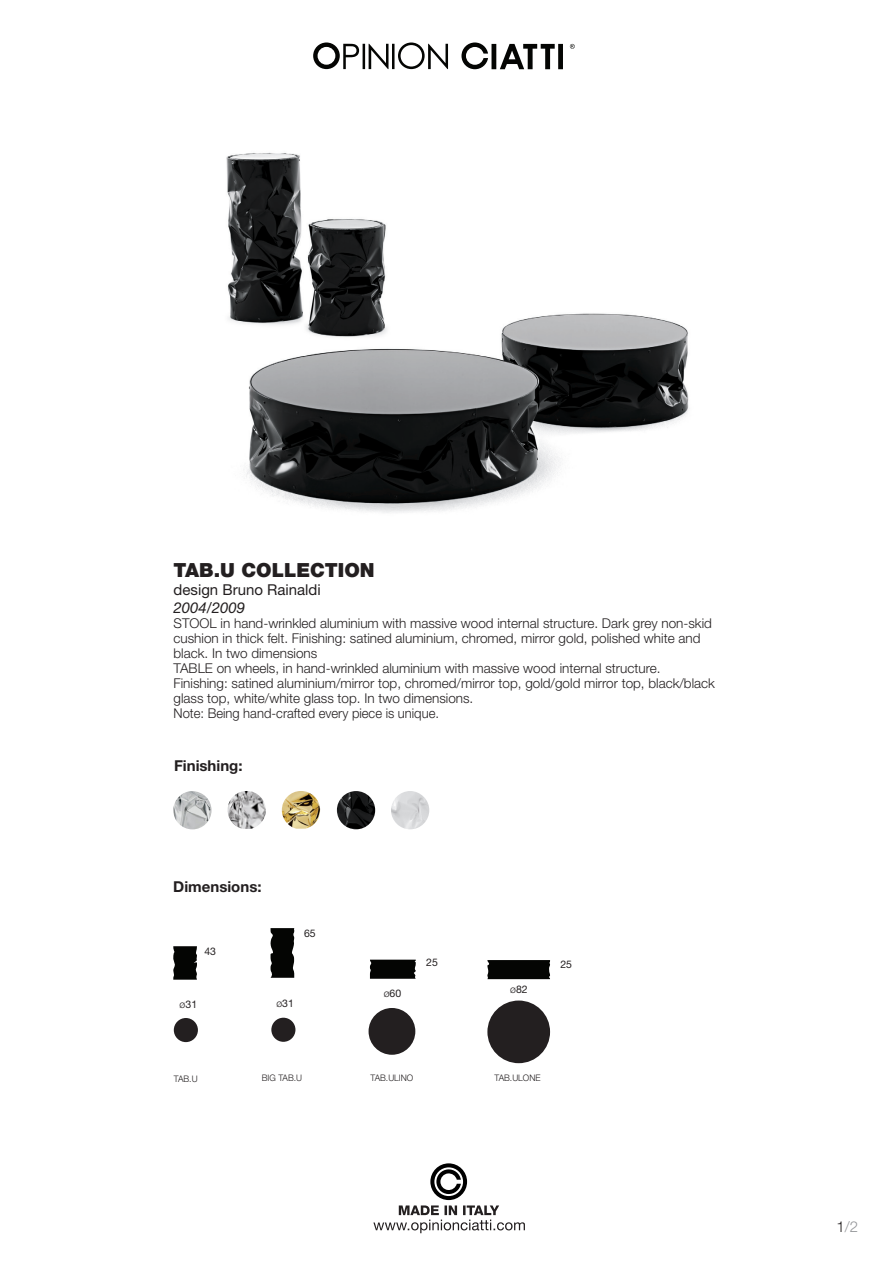
<style>
.page{position:relative;width:893px;height:1263px;background:#fff}
.page>*{position:absolute;margin:0;border:0;box-sizing:border-box;transform-origin:0 0}
.t1{font:900 19.5px "Helvetica Neue";color:#231f20}
.t2{font:700 15px "Helvetica Neue East A";color:#231f20}
.t3{font:15px "Helvetica Neue";color:#231f20}
.t4{font:italic 15px "Helvetica Neue";color:#231f20}
.t5{font:300 15px "Helvetica Neue";color:#939598}
.t6{font:300 13.5px/15px "Helvetica Neue";color:#231f20}
.t7{font:300 13.5px "Helvetica Neue";color:#231f20;scale:.96 1}
.t8{font:10.5px "Helvetica Neue";color:#231f20}
.t9{font:300 9px "Helvetica Neue";color:#231f20;scale:.96 1}
.s1{font-weight:300}
.s2{color:#231f20}
</style>
<div class="page">
<svg style="left:373px;top:1205px;width:152px;height:28px"></svg>
<svg style="left:430px;top:1163px;width:37px;height:37px"></svg>
<svg style="left:434px;top:1167px;width:29px;height:29px"></svg>
<svg style="left:436px;top:1169px;width:25px;height:25px"></svg>
<svg style="left:313px;top:42px;width:262px;height:27px"></svg>
<img style="left:226px;top:152px;width:463px;height:361px">
<img style="left:173px;top:791px;width:39px;height:38px;border-radius:19px">
<img style="left:227px;top:791px;width:39px;height:38px">
<img style="left:282px;top:791px;width:38px;height:38px">
<img style="left:391px;top:791px;width:38px;height:38px;border-radius:19px">
<img style="left:337px;top:791px;width:38px;height:38px;border-radius:19px">
<div style="left:174px;top:1018px;width:24px;height:24px;background:#231f20;border-radius:50%"></div>
<svg style="left:173px;top:946px;width:24px;height:34px"></svg>
<svg style="left:271px;top:928px;width:23px;height:50px"></svg>
<div style="left:271px;top:1018px;width:24px;height:24px;background:#231f20;border-radius:50%"></div>
<svg style="left:370px;top:960px;width:46px;height:19px"></svg>
<div style="left:369px;top:1008px;width:46px;height:47px;background:#231f20;border-radius:50%"></div>
<div style="left:487px;top:1000px;width:63px;height:63px;background:#231f20;border-radius:50%"></div>
<svg style="left:487px;top:960px;width:63px;height:19px"></svg>
<p class="t1" style="left:174px;top:558px;width:203px">TAB.U COLLECTION</p>
<p class="t3" style="left:174px;top:580px;width:149px">design Bruno Rainaldi</p>
<p class="t4" style="left:174px;top:598px;width:73px">2004/2009</p>
<p class="t6" style="left:174px;top:615px;width:540px">STOOL in hand-wrinkled aluminium with massive wood internal structure. Dark grey non-skid cushion in thick felt. Finishing: satined aluminium, chromed, mirror gold, polished white and black. In two dimensions</p>
<p class="t6" style="left:174px;top:660px;width:488px">TABLE on wheels, in hand-wrinkled aluminium with massive wood internal structure.</p>
<p class="t6" style="left:174px;top:675px;width:543px">Finishing: satined aluminium/mirror top, chromed/mirror top, gold/gold mirror top, black/black glass top, white/white glass top. In two dimensions.</p>
<p class="t7" style="left:174px;top:705px;width:278px">Note: Being hand-crafted every piece is unique.</p>
<p class="t2" style="left:174px;top:756px;width:70px">Finishing:</p>
<p class="t2" style="left:173px;top:877px;width:90px">Dimensions:</p>
<p class="t8" style="left:204px;top:945px;width:13px">43</p>
<p class="t8" style="left:304px;top:926px;width:13px">65</p>
<p class="t8" style="left:180px;top:998px;width:19px"><span class="s1">ø</span>31</p>
<p class="t8" style="left:276px;top:997px;width:19px"><span class="s1">ø</span>31</p>
<p class="t8" style="left:384px;top:987px;width:19px"><span class="s1">ø</span>60</p>
<p class="t8" style="left:426px;top:956px;width:13px">25</p>
<p class="t8" style="left:510px;top:983px;width:19px"><span class="s1">ø</span>82</p>
<p class="t8" style="left:560px;top:958px;width:13px">25</p>
<p class="t9" style="left:174px;top:1073px;width:26px">TAB.U</p>
<p class="t9" style="left:262px;top:1073px;width:43px">BIG TAB.U</p>
<p class="t9" style="left:370px;top:1073px;width:46px">TAB.ULINO</p>
<p class="t9" style="left:494px;top:1073px;width:49px">TAB.ULONE</p>
<p class="t5" style="left:837px;top:1217px;width:23px"><span class="s2">1</span>/2</p>
</div>
